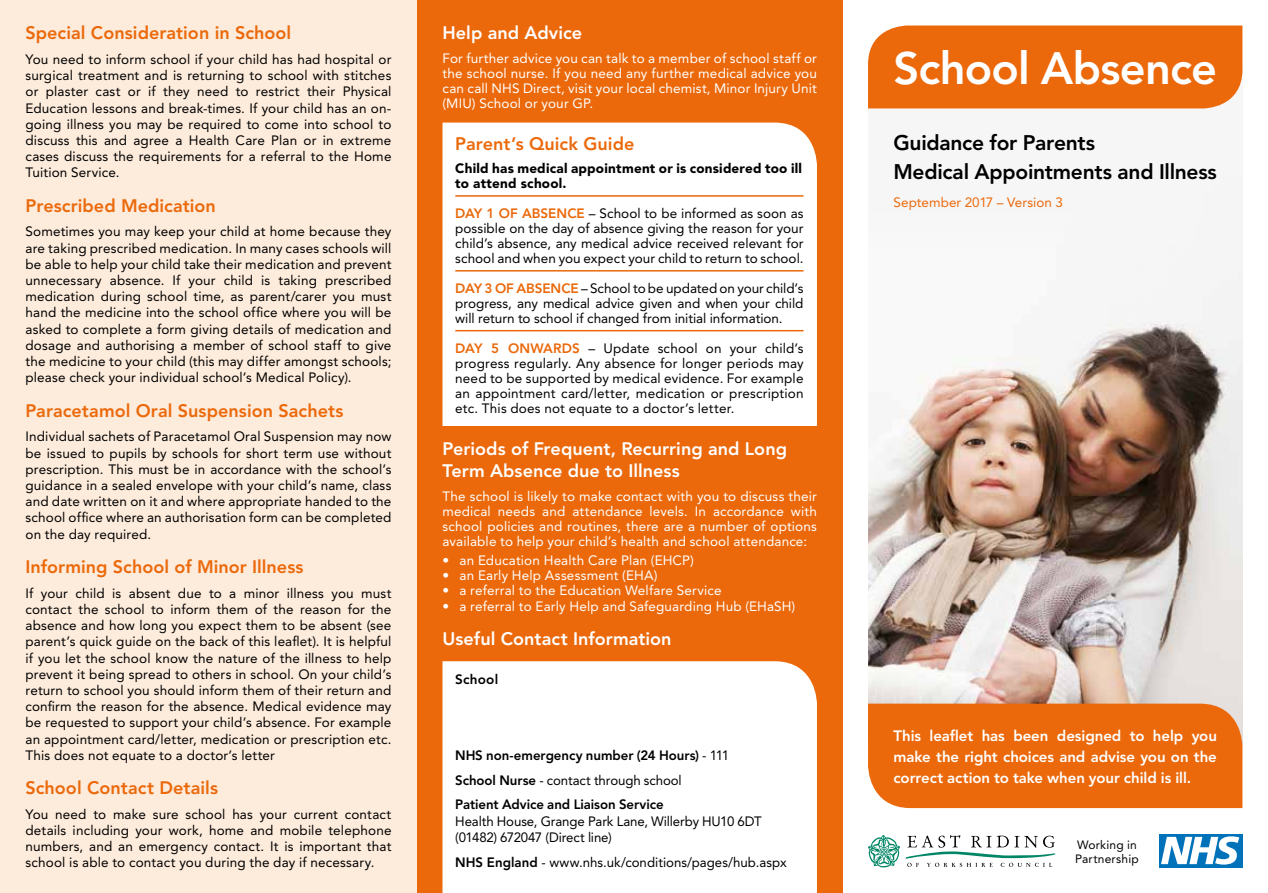
<style>
.page{position:relative;width:1268px;height:893px;background:#fff}
.page>*{position:absolute;margin:0;border:0;box-sizing:border-box;transform-origin:0 0}
.t1{font:800 45px "Avenir";letter-spacing:-.015em;color:#fff}
.t2{font:800 21px/28.7px "Avenir";letter-spacing:-.015em;color:#000}
.t3{font:800 18px "Avenir";letter-spacing:.005em;color:#eb690b}
.t4{font:800 18px/21.6px "Avenir";color:#fff}
.t5{font:800 15px/21px "Avenir";letter-spacing:-.005em;color:#fff;text-align:justify}
.t6{font:13.5px/16.2px "Avenir";letter-spacing:.01em;color:#000;text-align:justify}
.t7{font:13.5px/15px "Avenir";letter-spacing:.01em;color:#fff;text-align:justify}
.t8{font:800 13.5px/24.8px "Avenir";letter-spacing:-.005em;color:#000}
.t9{font:13.5px/16.2px "Avenir";letter-spacing:-.01em;color:#000}
.t10{font:900 13.5px/15px "Avenir";letter-spacing:.015em;color:#000}
.t11{font:13.5px "Avenir";color:#eb690b}
.t12{font:12px/14.4px "Avenir";letter-spacing:.015em;color:#000}
.s1{font-weight:800;color:#eb690b}
.s2{font-weight:400}
.s3{font-weight:800}
</style>
<div class="page">
<div style="left:417px;top:0;width:425px;height:893px;background:#eb690b"></div>
<div style="left:442px;top:123px;width:374px;height:303px;background:#fff"></div>
<hr style="left:455px;top:195px;width:348px;height:2px;background:#eb690b">
<hr style="left:455px;top:270px;width:348px;height:2px;background:#eb690b">
<hr style="left:455px;top:330px;width:348px;height:1px;background:#eb690b">
<div style="left:867px;top:67px;width:375px;height:689px;background:#f7f6f7"></div>
<img style="left:868px;top:323px;width:374px;height:381px">
<div style="left:442px;top:661px;width:374px;height:232px;background:#fff"></div>
<svg style="left:905px;top:835px;width:149px;height:32px"></svg>
<svg style="left:868px;top:835px;width:31px;height:32px"></svg>
<div style="left:0;top:0;width:417px;height:893px;background:#fdebdb"></div>
<div style="left:868px;top:26px;width:374px;height:82px;background:#eb690b"></div>
<div style="left:868px;top:704px;width:374px;height:104px;background:#eb690b"></div>
<div style="left:1158px;top:834px;width:84px;height:33px;background:#0072ba"></div>
<svg style="left:1161px;top:836px;width:77px;height:29px"></svg>
<h3 class="t3" style="left:26px;top:22px;width:267px">Special Consideration in School</h3>
<p class="t6" style="left:26px;top:51px;width:367px">You need to inform school if your child has had hospital or surgical treatment and is returning to school with stitches or plaster cast or if they need to restrict their Physical Education lessons and break-times. If your child has an on&shy;going illness you may be required to come into school to discuss this and agree a Health Care Plan or in extreme cases discuss the requirements for a referral to the Home Tuition Service.</p>
<h3 class="t3" style="left:26px;top:195px;width:192px">Prescribed Medication</h3>
<p class="t6" style="left:26px;top:224px;width:367px">Sometimes you may keep your child at home because they are taking prescribed medication. In many cases schools will be able to help your child take their medication and prevent unnecessary absence. If your child is taking prescribed medication during school time, as parent/carer you must hand the medicine into the school office where you will be asked to complete a form giving details of medication and dosage and authorising a member of school staff to give the medicine to your child (this may differ amongst schools; please check your individual school’s Medical Policy).</p>
<h3 class="t3" style="left:26px;top:400px;width:319px">Paracetamol Oral Suspension Sachets</h3>
<p class="t6" style="left:26px;top:429px;width:367px">Individual sachets of Paracetamol Oral Suspension may now be issued to pupils by schools for short term use without prescription. This must be in accordance with the school’s guidance in a sealed envelope with your child’s name, class and date written on it and where appropriate handed to the school office where an authorisation form can be completed on the day required.</p>
<h3 class="t3" style="left:26px;top:556px;width:279px">Informing School of Minor Illness</h3>
<p class="t6" style="left:26px;top:585px;width:367px">If your child is absent due to a minor illness you must contact the school to inform them of the reason for the absence and how long you expect them to be absent (see parent’s quick guide on the back of this leaflet). It is helpful if you let the school know the nature of the illness to help prevent it being spread to others in school. On your child’s return to school you should inform them of their return and confirm the reason for the absence. Medical evidence may be requested to support your child’s absence. For example an appointment card/letter, medication or prescription etc.<br>This does not equate to a doctor’s letter</p>
<h3 class="t3" style="left:26px;top:777px;width:194px">School Contact Details</h3>
<p class="t6" style="left:26px;top:806px;width:367px">You need to make sure school has your current contact details including your work, home and mobile telephone numbers, and an emergency contact. It is important that school is able to contact you during the day if necessary.</p>
<h3 class="t4" style="left:442px;top:22px;width:141px">Help and Advice</h3>
<p class="t7" style="left:442px;top:51px;width:376px">For further advice you can talk to a member of school staff or the school nurse. If you need any further medical advice you can call NHS Direct, visit your local chemist, Minor Injury Unit (MIU) School or your GP.</p>
<h3 class="t3" style="left:455px;top:133px;width:181px">Parent’s Quick Guide</h3>
<p class="t10" style="left:455px;top:161px;width:348px">Child has medical appointment or is considered too ill to attend school.</p>
<p class="t6" style="left:455px;top:206px;width:350px;line-height:15px"><span class="s1">DAY 1 OF ABSENCE</span> – School to be informed as soon as possible on the day of absence giving the reason for your child’s absence, any medical advice received relevant for school and when you expect your child to return to school.</p>
<p class="t6" style="left:455px;top:281px;width:349px;line-height:15px"><span class="s1">DAY 3 OF ABSENCE</span> – School to be updated on your child’s progress, any medical advice given and when your child will return to school if changed from initial information.</p>
<p class="t6" style="left:455px;top:341px;width:350px;line-height:15px"><span class="s1">DAY 5 ONWARDS</span> – Update school on your child’s progress regularly. Any absence for longer periods may need to be supported by medical evidence. For example an appointment card/letter, medication or prescription etc. This does not equate to a doctor’s letter.</p>
<h3 class="t4" style="left:442px;top:438px;width:346px">Periods of Frequent, Recurring and Long<br>Term Absence due to Illness</h3>
<p class="t7" style="left:442px;top:488px;width:376px">The school is likely to make contact with you to discuss their medical needs and attendance levels. In accordance with school policies and routines, there are a number of options available to help your child’s health and school attendance:</p>
<p class="t7" style="left:442px;top:553px;width:253px">• an Education Health Care Plan (EHCP)</p>
<p class="t7" style="left:442px;top:568px;width:216px">• an Early Help Assessment (EHA)</p>
<p class="t7" style="left:442px;top:583px;width:281px">• a referral to the Education Welfare Service</p>
<p class="t7" style="left:442px;top:599px;width:354px">• a referral to Early Help and Safeguarding Hub (EHaSH)</p>
<h3 class="t4" style="left:442px;top:628px;width:230px">Useful Contact Information</h3>
<p class="t8" style="left:455px;top:667px;width:44px">School</p>
<p class="t8" style="left:455px;top:743px;width:275px">NHS non-emergency number (24 Hours) <span class="s2">- 111<br></span>School Nurse <span class="s2">- contact through school<br></span>Patient Advice and Liaison Service</p>
<p class="t9" style="left:455px;top:813px;width:308px">Health House, Grange Park Lane, Willerby HU10 6DT (01482) 672047 (Direct line)</p>
<p class="t6" style="left:455px;top:854px;width:333px"><span class="s3">NHS England</span> - www.nhs.uk/conditions/pages/hub.aspx</p>
<h1 class="t1" style="left:893px;top:42px;width:325px">School Absence</h1>
<h2 class="t2" style="left:893px;top:128px;width:325px">Guidance for Parents<br>Medical Appointments and Illness</h2>
<p class="t11" style="left:893px;top:195px;width:171px">September 2017 – Version 3</p>
<p class="t5" style="left:893px;top:725px;width:325px">This leaflet has been designed to help you make the right choices and advise you on the correct action to take when your child is ill.</p>
<p class="t12" style="left:1074px;top:837px;width:65px">Working in<br>Partnership</p>
</div>
